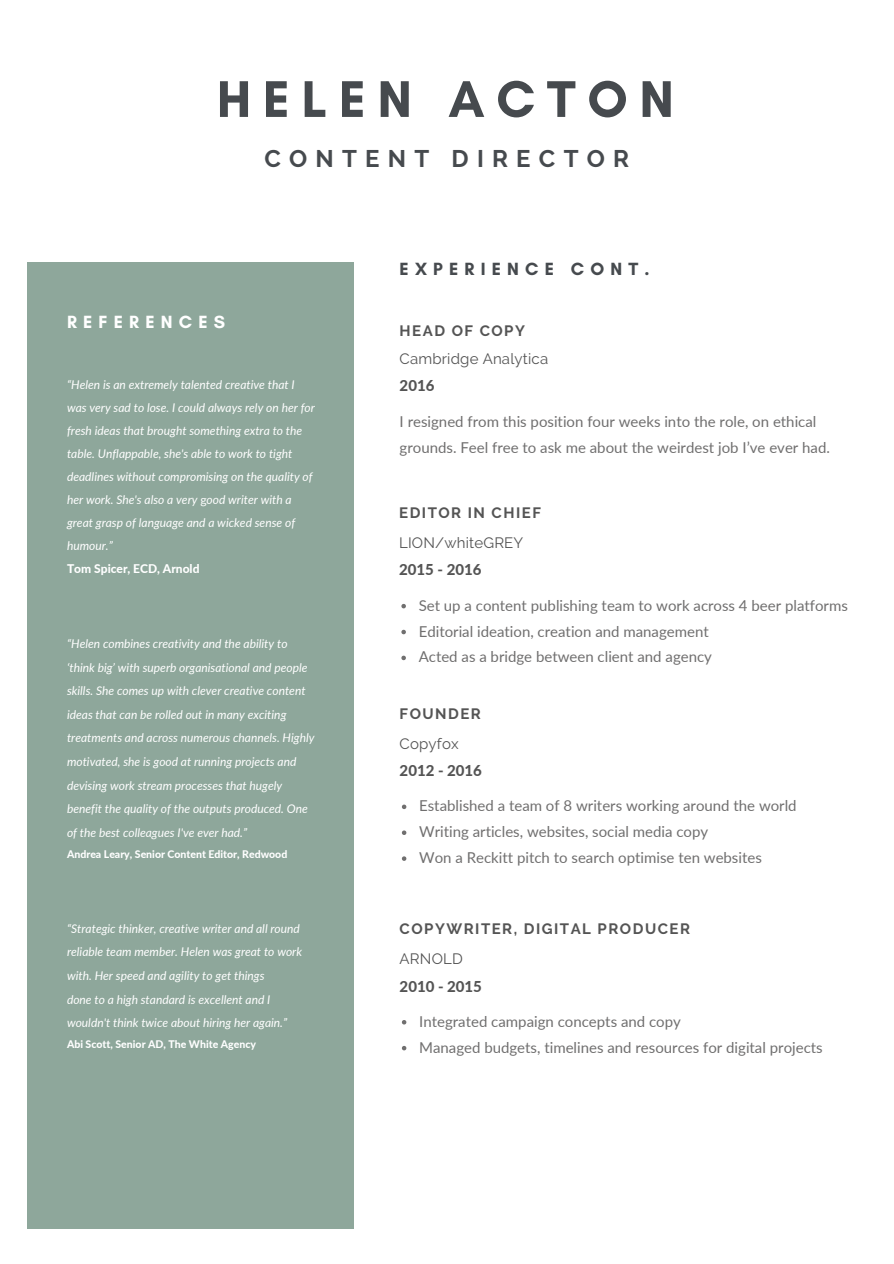
<style>
.page{position:relative;width:894px;height:1264px;background:#fff}
.page>*{position:absolute;margin:0;border:0;box-sizing:border-box;transform-origin:0 0}
.t1{font:700 52.5px "Glacial Indifference";letter-spacing:.22em;color:#464a4e}
.t2{font:700 24px "Raleway";letter-spacing:.345em;color:#464a4e}
.t3{font:700 18px "Glacial Indifference";letter-spacing:.345em;color:#464a4e}
.t4{font:700 18px "Glacial Indifference";letter-spacing:.345em;color:#fff}
.t5{font:15px/25.8px "Lato";color:#706f6f}
.t6{font:700 15px "Raleway";letter-spacing:.1em;color:#545454}
.t7{font:15px "Raleway";letter-spacing:.01em;color:#545454}
.t8{font:800 15px "Lato";color:#545454}
.t9{font:italic 12px/23.7px "Lato";color:#fff}
.t10{font:800 12px "Lato";color:#fff}
.t11{font:800 10.5px "Lato";color:#fff}
.s1{font-style:normal}
</style>
<div class="page">
<div style="left:28px;top:262px;width:326px;height:967px;background:#8ea79b"></div>
<svg style="left:401px;top:604px;width:5px;height:4px"></svg>
<svg style="left:401px;top:629px;width:5px;height:5px"></svg>
<svg style="left:401px;top:655px;width:5px;height:5px"></svg>
<svg style="left:402px;top:804px;width:4px;height:5px"></svg>
<svg style="left:402px;top:830px;width:4px;height:5px"></svg>
<svg style="left:402px;top:856px;width:4px;height:4px"></svg>
<svg style="left:402px;top:1020px;width:4px;height:4px"></svg>
<svg style="left:402px;top:1046px;width:4px;height:4px"></svg>
<p class="t1" style="left:217px;top:67px;width:458px">HELEN ACTON</p>
<h6 class="t2" style="left:264px;top:144px;width:366px">CONTENT DIRECTOR</h6>
<h1 class="t4" style="left:67px;top:311px;width:159px">REFERENCES</h1>
<p class="t9" style="left:67px;top:373px;width:249px;line-height:23px">“Helen is an extremely talented creative that I was very sad to lose. I could always rely on her for fresh ideas that brought something extra to the table. Unflappable, she's able to work to tight deadlines without compromising on the quality of her work. She's also a very <span class="s1">g</span>ood writer with a great grasp of language and a wicked sense of</p>
<p class="t9" style="left:67px;top:533px;width:47px">humour.”</p>
<p class="t10" style="left:67px;top:561px;width:134px">Tom Spicer, ECD, Arnold</p>
<h4 class="t9" style="left:67px;top:631px;width:249px">“Helen combines creativity and the ability to ‘think big’ with superb organisational and people skills. She comes up with clever creative content ideas that can be rolled out in many exciting treatments and across numerous channels. Highly motivated, she is good at running projects and devising work stream processes that hugely benefit the quality of the outputs produced. One of the best colleagues I've ever had.”</h4>
<h5 class="t11" style="left:67px;top:847px;width:222px">Andrea Leary, Senior Content Editor, Redwood</h5>
<h6 class="t9" style="left:67px;top:916px;width:236px">“Strategic thinker, creative writer and all round reliable team member. Helen was great to work with. Her speed and agility to get things</h6>
<p class="t9" style="left:67px;top:987px;width:222px">done to a high standard is excellent and I wouldn't think twice about hiring her again.”</p>
<p class="t11" style="left:67px;top:1037px;width:190px">Abi Scott, Senior AD, The White Agency</p>
<h2 class="t3" style="left:399px;top:258px;width:251px">EXPERIENCE CONT.</h2>
<p class="t6" style="left:399px;top:322px;width:127px">HEAD OF COPY</p>
<h3 class="t7" style="left:399px;top:350px;width:150px">Cambridge Analytica</h3>
<p class="t8" style="left:399px;top:376px;width:36px">2016</p>
<p class="t5" style="left:399px;top:408px;width:432px">I resigned from this position four weeks into the role, on ethical grounds. Feel free to ask me about the weirdest job I’ve ever had.</p>
<p class="t6" style="left:399px;top:503px;width:143px">EDITOR IN CHIEF</p>
<p class="t7" style="left:399px;top:534px;width:126px">LION/whiteGREY</p>
<p class="t8" style="left:399px;top:560px;width:84px">2015 - 2016</p>
<p class="t5" style="left:418px;top:592px;width:430px">Set up a content publishing team to work across 4 beer platforms</p>
<p class="t5" style="left:418px;top:618px;width:291px">Editorial ideation, creation and management</p>
<h3 class="t5" style="left:418px;top:643px;width:295px">Acted as a bridge between client and agency</h3>
<h6 class="t6" style="left:399px;top:704px;width:83px">FOUNDER</h6>
<h4 class="t7" style="left:399px;top:734px;width:61px">Copyfox</h4>
<p class="t8" style="left:399px;top:761px;width:84px">2012 - 2016</p>
<p class="t5" style="left:419px;top:792px;width:379px">Established a team of 8 writers working around the world</p>
<h4 class="t5" style="left:419px;top:818px;width:290px">Writing articles, websites, social media copy</h4>
<p class="t5" style="left:419px;top:844px;width:344px">Won a Reckitt pitch to search optimise ten websites</p>
<h4 class="t6" style="left:399px;top:919px;width:292px">COPYWRITER, DIGITAL PRODUCER</h4>
<p class="t7" style="left:399px;top:949px;width:65px">ARNOLD</p>
<p class="t8" style="left:399px;top:976px;width:84px">2010 - 2015</p>
<p class="t5" style="left:419px;top:1008px;width:263px">Integrated campaign concepts and copy</p>
<h6 class="t5" style="left:419px;top:1033px;width:405px">Managed budgets, timelines and resources for digital projects</h6>
</div>
